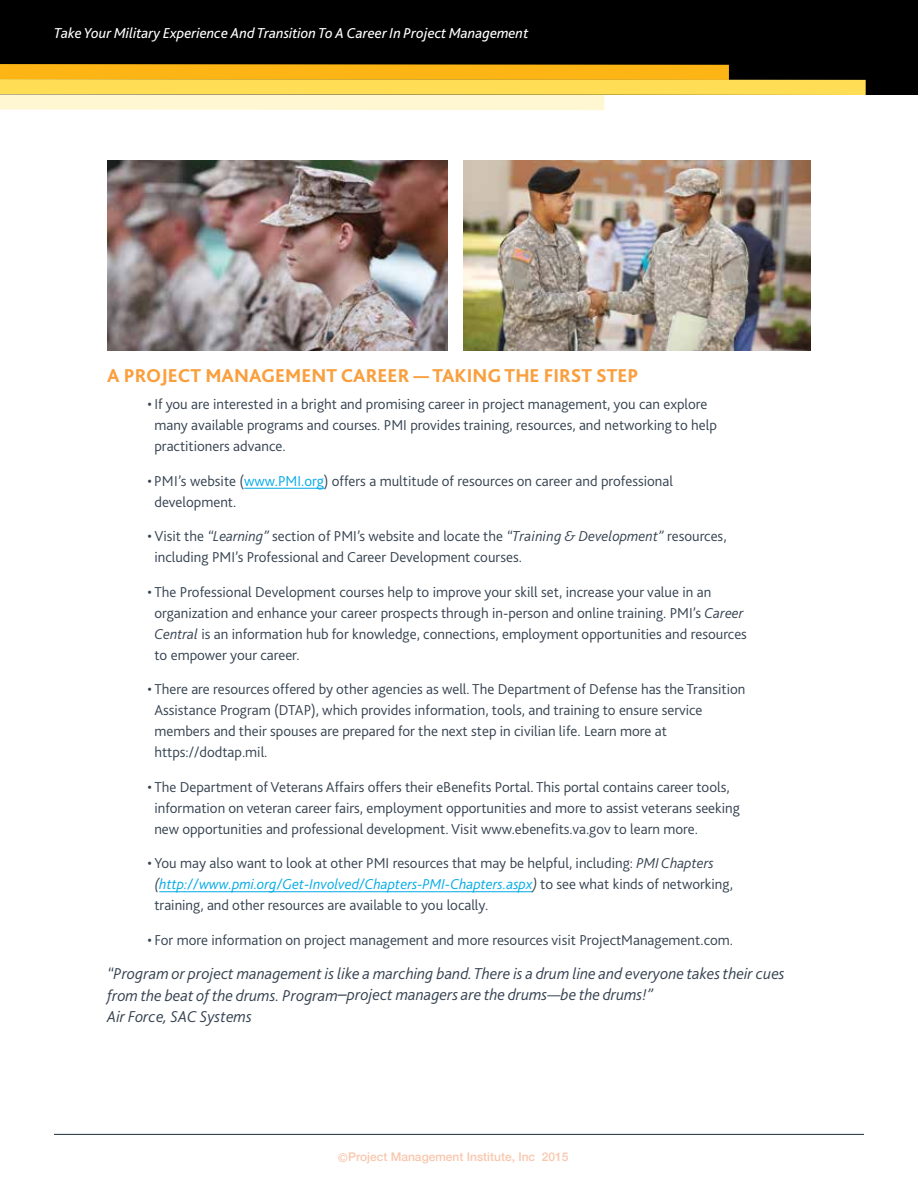
<style>
.page{position:relative;width:918px;height:1188px;background:#fff}
.page>*{position:absolute;margin:0;border:0;box-sizing:border-box;transform-origin:0 0}
.t1{font:800 19.5px "Bliss 2";color:#f99f3e}
.t2{font:italic 300 16.5px/21px "Bliss 2";color:#354250}
.t3{font:300 15px/21px "Bliss 2";color:#354250}
.t4{font:italic 15px "Bliss 2";color:#fff}
.t5{font:500 12px "Helvetica Neue";color:#f9c7ae}
.s1{color:#00aae7}
.s2{font-style:italic}
.s3{font-style:italic;color:#00aae7}
.s4{font-family:"Serifa Std";font-weight:400;font-size:18px}
</style>
<div class="page">
<div style="left:0;top:0;width:918px;height:94px;background:#000"></div>
<svg style="left:0;top:64px;width:866px;height:46px"></svg>
<hr style="left:54px;top:1134px;width:810px;height:1px;background:#1c2b39">
<hr style="left:244px;top:488px;width:80px;height:1px;background:#00aae7">
<hr style="left:159px;top:891px;width:374px;height:1px;background:#00aae7">
<img style="left:464px;top:160px;width:346px;height:191px">
<img style="left:107px;top:160px;width:341px;height:191px">
<p class="t4" style="left:54px;top:23px;width:476px">Take Your Military Experience And Transition To A Career In Project Management</p>
<h1 class="t1" style="left:107px;top:363px;width:533px">A PROJECT MANAGEMENT CAREER — TAKING THE FIRST STEP</h1>
<p class="t3" style="left:154px;top:394px;width:564px;text-indent:-7px">• If you are interested in a bright and promising career in project management, you can explore many available programs and courses. PMI provides training, resources, and networking to help practitioners advance.</p>
<p class="t3" style="left:154px;top:470px;width:520px;text-indent:-7px">• PMI’s website (<span class="s1">www.PMI.org</span>) offers a multitude of resources on career and professional development.</p>
<p class="t3" style="left:154px;top:526px;width:574px;text-indent:-7px">• Visit the <span class="s2">“Learning”</span> section of PMI’s website and locate the <span class="s2">“Training &amp; Development”</span> resources, including PMI’s Professional and Career Development courses.</p>
<p class="t3" style="left:154px;top:581px;width:594px;text-indent:-7px">• The Professional Development courses help to improve your skill set, increase your value in an organization and enhance your career prospects through in-person and online training. PMI’s <span class="s2">Career Central</span> is an information hub for knowledge, connections, employment opportunities and resources to empower your career.</p>
<p class="t3" style="left:154px;top:679px;width:593px;text-indent:-7px">• There are resources offered by other agencies as well. The Department of Defense has the Transition Assistance Program (DTAP), which provides information, tools, and training to ensure service members and their spouses are prepared for the next step in civilian life. Learn more at https://dodtap.mil.</p>
<p class="t3" style="left:154px;top:776px;width:587px;text-indent:-7px">• The Department of Veterans Affairs offers their eBenefits Portal. This portal contains career tools, information on veteran career fairs, employment opportunities and more to assist veterans seeking new opportunities and professional development. Visit www.ebenefits.va.gov to learn more.</p>
<p class="t3" style="left:154px;top:853px;width:580px;text-indent:-7px">• You may also want to look at other PMI resources that may be helpful, including: <span class="s2">PMI Chapters (</span><span class="s3">http://www.pmi.org/Get-Involved/Chapters-PMI-Chapters.aspx</span><span class="s2">)</span> to see what kinds of networking, training, and other resources are available to you locally.</p>
<p class="t3" style="left:148px;top:929px;width:587px">• For more information on project management and more resources visit ProjectManagement.com.</p>
<p class="t2" style="left:107px;top:963px;width:679px">“Program or project management is like a marching band. There is a drum line and everyone takes their cues from the beat of the drums. Program<span class="s4">–</span>project managers are the drums—be the drums!”<br>Air Force, SAC Systems</p>
<p class="t5" style="left:338px;top:1147px;width:232px">©Project Management Institute, Inc 2015</p>
</div>
